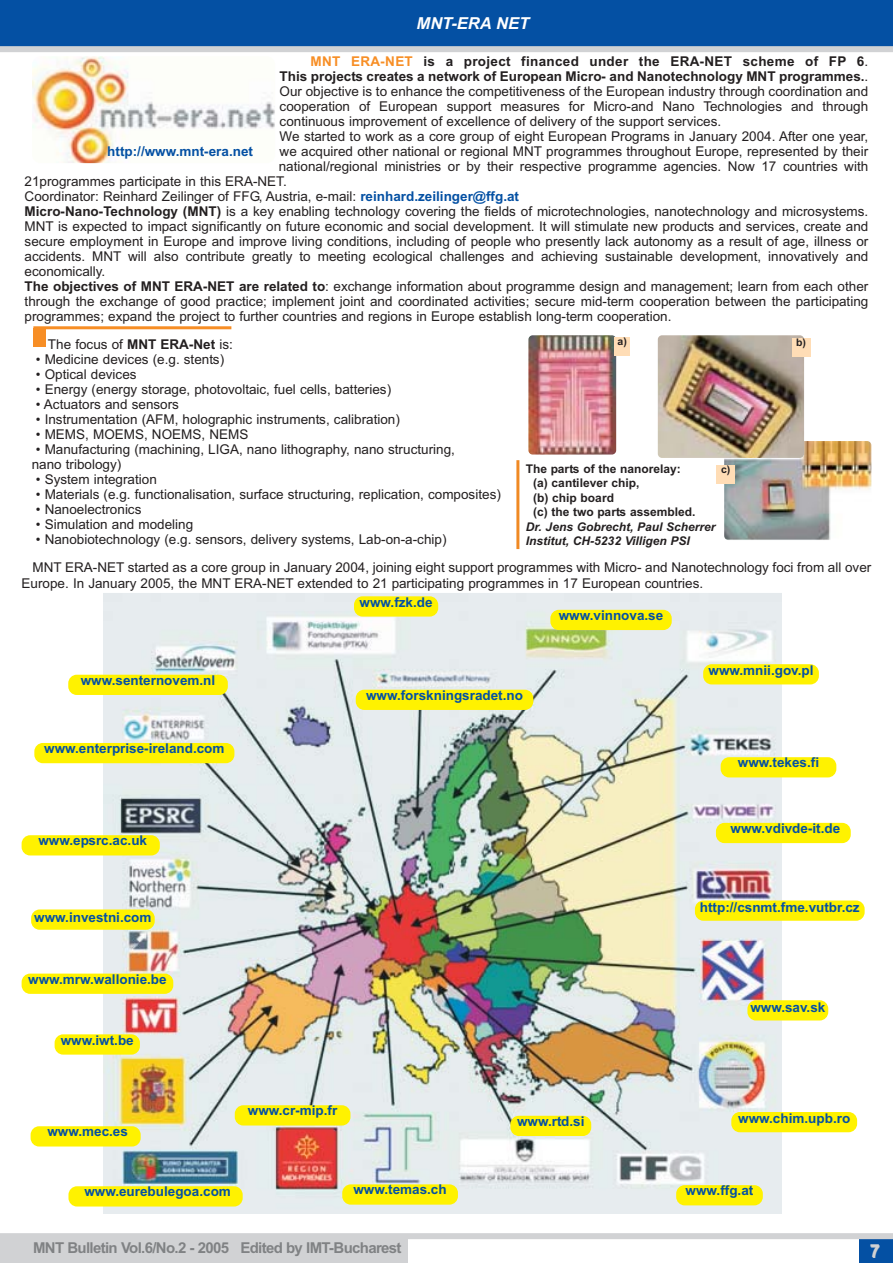
<style>
.page{position:relative;width:893px;height:1263px;background:#fff}
.page>*{position:absolute;margin:0;border:0;box-sizing:border-box;transform-origin:0 0}
.t1{font:700 18px "Arial";color:#d1d2d4}
.t2{font:italic 700 16.5px "Arial";color:#fff}
.t3{font:700 15px "Arial";letter-spacing:-.045em;color:#808284}
.t4{font:13.5px/15px "Arial";color:#231f20}
.t5{font:700 13.5px "Arial";color:#0450a3}
.t6{font:700 13.5px "Arial";color:#231f20}
.t7{font:700 13.5px "Arial";letter-spacing:.02em;color:#231f20}
.t8{font:700 12px/14.4px "Arial";color:#231f20}
.t9{font:italic 700 12px/14.4px "Arial";color:#231f20}
.t10{font:700 10.5px "Arial";color:#231f20}
.s1{color:#f78e25}
.s2{font-weight:400}
.s3{font-weight:700;color:#0450a3}
.s4{font-weight:700}
</style>
<div class="page">
<div style="left:0;top:0;width:893px;height:46px;background:#0450a3"></div>
<div style="left:0;top:46px;width:893px;height:6px;background:#d1d2d4"></div>
<div style="left:859px;top:1236px;width:34px;height:27px;background:#0450a3"></div>
<div style="left:0;top:1233px;width:893px;height:6px;background:#d1d2d4"></div>
<div style="left:0;top:1239px;width:407px;height:24px;background:#d1d2d4"></div>
<img style="left:32px;top:56px;width:243px;height:107px;border-radius:9px">
<img style="left:528px;top:335px;width:88px;height:120px;border-radius:4px">
<div style="left:614px;top:337px;width:16px;height:18px;background:#ffddb6"></div>
<img style="left:724px;top:441px;width:147px;height:99px;border-radius:4px">
<div style="left:717px;top:466px;width:18px;height:18px;background:#ffddb6"></div>
<img style="left:658px;top:335px;width:146px;height:123px;border-radius:4px">
<div style="left:792px;top:338px;width:18px;height:18px;background:#ffddb6"></div>
<img style="left:104px;top:593px;width:678px;height:620px">
<div style="left:676px;top:1185px;width:87px;height:20px;background:#fff200;border-radius:9px"></div>
<div style="left:716px;top:823px;width:135px;height:20px;background:#fff200;border-radius:9px"></div>
<div style="left:235px;top:1105px;width:115px;height:20px;background:#fff200;border-radius:9px"></div>
<div style="left:703px;top:664px;width:116px;height:20px;background:#fff200;border-radius:9px"></div>
<div style="left:731px;top:1112px;width:126px;height:20px;background:#fff200;border-radius:9px"></div>
<div style="left:747px;top:1000px;width:81px;height:20px;background:#fff200;border-radius:9px"></div>
<div style="left:510px;top:1116px;width:81px;height:20px;background:#fff200;border-radius:9px"></div>
<div style="left:695px;top:900px;width:170px;height:21px;background:#fff200;border-radius:9px"></div>
<div style="left:354px;top:596px;width:84px;height:21px;background:#fff200;border-radius:9px"></div>
<div style="left:31px;top:909px;width:124px;height:21px;background:#fff200;border-radius:9px"></div>
<div style="left:22px;top:835px;width:138px;height:20px;background:#fff200;border-radius:9px"></div>
<div style="left:68px;top:675px;width:160px;height:20px;background:#fff200;border-radius:9px"></div>
<div style="left:68px;top:1186px;width:175px;height:20px;background:#fff200;border-radius:9px"></div>
<div style="left:31px;top:1126px;width:110px;height:20px;background:#fff200;border-radius:9px"></div>
<div style="left:34px;top:743px;width:200px;height:20px;background:#fff200;border-radius:9px"></div>
<div style="left:342px;top:1184px;width:116px;height:20px;background:#fff200;border-radius:9px"></div>
<div style="left:356px;top:690px;width:177px;height:20px;background:#fff200;border-radius:9px"></div>
<div style="left:550px;top:610px;width:122px;height:20px;background:#fff200;border-radius:9px"></div>
<div style="left:55px;top:1034px;width:85px;height:20px;background:#fff200;border-radius:9px"></div>
<div style="left:22px;top:973px;width:151px;height:21px;background:#fff200;border-radius:9px"></div>
<div style="left:721px;top:757px;width:115px;height:20px;background:#fff200;border-radius:9px"></div>
<hr style="left:33px;top:326px;width:198px;height:3px;background:#f78e25">
<div style="left:33px;top:329px;width:13px;height:18px;background:#f78e25"></div>
<hr style="left:516px;top:460px;width:3px;height:89px;background:#f08923">
<p class="t2" style="left:417px;top:17px;width:114px">MNT-ERA NET</p>
<p class="t7" style="left:311px;top:56px;width:559px"><span class="s1">MNT ERA-NET</span> is a project financed under the ERA-NET scheme of FP 6<span class="s2">.</span></p>
<p class="t6" style="left:280px;top:71px;width:590px">This projects creates a network of European Micro- and Nanotechnology MNT programmes.<span class="s2">.</span></p>
<p class="t4" style="left:280px;top:85px;width:590px">Our objective is to enhance the competitiveness of the European industry through coordination and</p>
<p class="t4" style="left:280px;top:100px;width:590px">cooperation of European support measures for Micro-and Nano Technologies and through</p>
<p class="t4" style="left:280px;top:115px;width:443px">continuous improvement of excellence of delivery of the support services.</p>
<p class="t4" style="left:280px;top:130px;width:590px">We started to work as a core group of eight European Programs in January 2004. After one year,</p>
<p class="t4" style="left:280px;top:145px;width:590px">we acquired other national or regional MNT programmes throughout Europe, represented by their</p>
<p class="t4" style="left:279px;top:160px;width:591px">national/regional ministries or by their respective programme agencies. Now 17 countries with</p>
<p class="t4" style="left:25px;top:175px;width:264px">21programmes participate in this ERA-NET.</p>
<p class="t4" style="left:25px;top:190px;width:496px">Coordinator: Reinhard Zeilinger of FFG, Austria, e-mail: <span class="s3">reinhard.zeilinger@ffg.at</span></p>
<p class="t4" style="left:25px;top:205px;width:845px"><span class="s4">Micro-Nano-Technology (MNT)</span> is a key enabling technology covering the fields of microtechnologies, nanotechnology and microsystems.</p>
<p class="t4" style="left:25px;top:220px;width:845px">MNT is expected to impact significantly on future economic and social development. It will stimulate new products and services, create and</p>
<p class="t4" style="left:25px;top:235px;width:845px">secure employment in Europe and improve living conditions, including of people who presently lack autonomy as a result of age, illness or</p>
<p class="t4" style="left:25px;top:250px;width:845px">accidents. MNT will also contribute greatly to meeting ecological challenges and achieving sustainable development, innovatively and</p>
<p class="t4" style="left:25px;top:265px;width:82px">economically.</p>
<p class="t4" style="left:25px;top:280px;width:845px"><span class="s4">The objectives of MNT ERA-NET are related to</span>: exchange information about programme design and management; learn from each other</p>
<p class="t4" style="left:25px;top:295px;width:845px">through the exchange of good practice; implement joint and coordinated activities; secure mid-term cooperation between the participating</p>
<p class="t4" style="left:25px;top:310px;width:648px">programmes; expand the project to further countries and regions in Europe establish long-term cooperation.</p>
<p class="t5" style="left:107px;top:146px;width:147px">http://www.mnt-era.net</p>
<p class="t4" style="left:48px;top:338px;width:186px">The focus of <span class="s4">MNT ERA-Net</span> is:</p>
<p class="t4" style="left:36px;top:353px;width:190px">• Medicine devices (e.g. stents)</p>
<p class="t4" style="left:36px;top:368px;width:102px">• Optical devices</p>
<p class="t4" style="left:36px;top:383px;width:357px">• Energy (energy storage, photovoltaic, fuel cells, batteries)</p>
<p class="t4" style="left:36px;top:398px;width:145px">• Actuators and sensors</p>
<p class="t4" style="left:36px;top:413px;width:366px">• Instrumentation (AFM, holographic instruments, calibration)</p>
<p class="t4" style="left:36px;top:428px;width:214px">• MEMS, MOEMS, NOEMS, NEMS</p>
<p class="t4" style="left:32px;top:443px;width:425px;text-indent:4px">• Manufacturing (machining, LIGA, nano lithography, nano structuring, nano tribology)</p>
<p class="t4" style="left:36px;top:473px;width:123px">• System integration</p>
<p class="t4" style="left:36px;top:488px;width:467px">• Materials (e.g. functionalisation, surface structuring, replication, composites)</p>
<p class="t4" style="left:36px;top:503px;width:107px">• Nanoelectronics</p>
<p class="t4" style="left:36px;top:518px;width:159px">• Simulation and modeling</p>
<p class="t4" style="left:36px;top:533px;width:412px">• Nanobiotechnology (e.g. sensors, delivery systems, Lab-on-a-chip)</p>
<p class="t10" style="left:617px;top:337px;width:11px">a)</p>
<p class="t8" style="left:533px;top:463px;width:164px;text-indent:-7px">The parts of the nanorelay: (a) cantilever chip,<br>(b) chip board<br>(c) the two parts assembled.</p>
<p class="t9" style="left:526px;top:520px;width:191px">Dr. Jens Gobrecht, Paul Scherrer<br>Institut, CH-5232 Villigen PSI</p>
<p class="t10" style="left:721px;top:466px;width:11px">c)</p>
<p class="t10" style="left:796px;top:338px;width:11px">b)</p>
<p class="t4" style="left:22px;top:560px;width:851px;line-height:16.2px;text-indent:11px">MNT ERA-NET started as a core group in January 2004, joining eight support programmes with Micro- and Nanotechnology foci from all over<br>Europe. In January 2005, the MNT ERA-NET extended to 21 participating programmes in 17 European countries.</p>
<p class="t5" style="left:81px;top:675px;width:136px">www.senternovem.nl</p>
<p class="t5" style="left:44px;top:743px;width:182px">www.enterprise-ireland.com</p>
<p class="t5" style="left:38px;top:835px;width:110px">www.epsrc.ac.uk</p>
<p class="t5" style="left:34px;top:912px;width:119px">www.investni.com</p>
<p class="t5" style="left:28px;top:974px;width:140px">www.mrw.wallonie.be</p>
<p class="t5" style="left:61px;top:1035px;width:75px">www.iwt.be</p>
<p class="t5" style="left:360px;top:598px;width:75px">www.fzk.de</p>
<p class="t5" style="left:366px;top:690px;width:159px">www.forskningsradet.no</p>
<p class="t5" style="left:559px;top:610px;width:106px">www.vinnova.se</p>
<p class="t5" style="left:708px;top:666px;width:107px">www.mnii.gov.pl</p>
<p class="t5" style="left:738px;top:757px;width:83px">www.tekes.fi</p>
<p class="t5" style="left:730px;top:823px;width:111px">www.vdivde-it.de</p>
<p class="t5" style="left:700px;top:902px;width:161px">http://csnmt.fme.vutbr.cz</p>
<p class="t5" style="left:750px;top:1003px;width:77px">www.sav.sk</p>
<p class="t5" style="left:47px;top:1126px;width:82px">www.mec.es</p>
<p class="t5" style="left:248px;top:1105px;width:91px">www.cr-mip.fr</p>
<p class="t5" style="left:84px;top:1186px;width:148px">www.eurebulegoa.com</p>
<p class="t5" style="left:353px;top:1184px;width:95px">www.temas.ch</p>
<p class="t5" style="left:517px;top:1117px;width:69px">www.rtd.si</p>
<p class="t5" style="left:738px;top:1113px;width:114px">www.chim.upb.ro</p>
<p class="t5" style="left:686px;top:1185px;width:69px">www.ffg.at</p>
<p class="t3" style="left:33px;top:1242px;width:370px">MNT Bulletin Vol.6/No.2 - 2005 Edited by IMT-Bucharest</p>
<h1 class="t1" style="left:870px;top:1244px;width:12px">7</h1>
</div>
